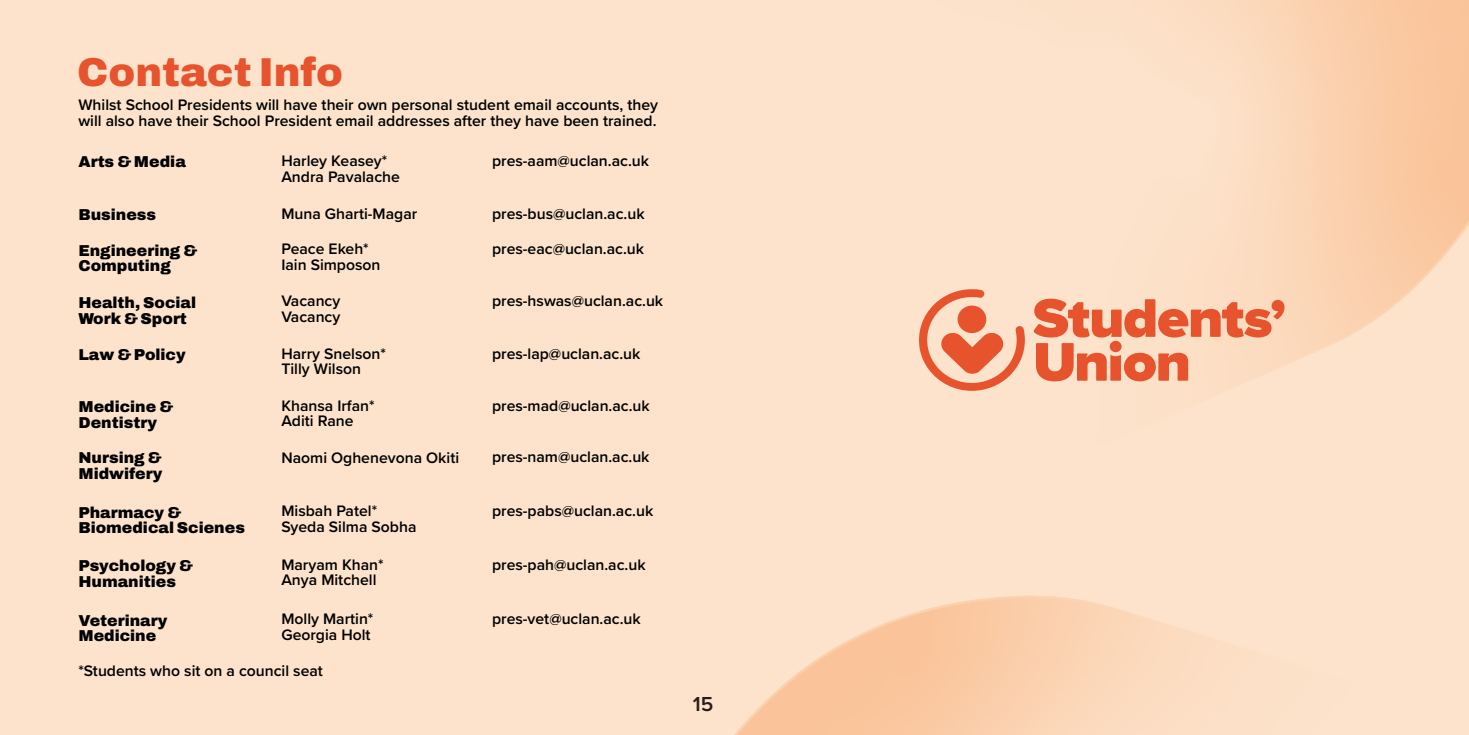
<style>
.page{position:relative;width:1469px;height:735px;background:#fff}
.page>*{position:absolute;margin:0;border:0;box-sizing:border-box;transform-origin:0 0}
.t1{font:600 40.25px "Archivo";color:#e7532c}
.t2{font:600 21px "Proxima Nova";color:#2b1b1e}
.t3{font:600 15.75px/15.8px "Proxima Nova";color:#000}
.t4{font:600 15.75px/15.8px "Archivo";color:#000}
</style>
<div class="page">
<img style="left:0;top:0;width:1468px;height:734px">
<svg style="left:916px;top:289px;width:108px;height:101px"></svg>
<div style="left:957px;top:305px;width:29px;height:28px;background:#e7532c;border-radius:50%"></div>
<svg style="left:1109px;top:340px;width:12px;height:12px"></svg>
<svg style="left:1036px;top:343px;width:152px;height:38px"></svg>
<svg style="left:1033px;top:298px;width:251px;height:39px"></svg>
<h1 class="t1" style="left:77px;top:42px;width:267px">Contact Info</h1>
<p class="t3" style="left:78px;top:97px;width:581px">Whilst School Presidents will have their own personal student email accounts, they will also have their School President email addresses after they have been trained.</p>
<p class="t4" style="left:78px;top:154px;width:109px">Arts &amp; Media</p>
<p class="t4" style="left:78px;top:207px;width:79px">Business</p>
<p class="t4" style="left:78px;top:242px;width:120px">Engineering &amp;<br>Computing</p>
<p class="t4" style="left:78px;top:294px;width:119px">Health, Social<br>Work &amp; Sport</p>
<p class="t4" style="left:78px;top:346px;width:109px">Law &amp; Policy</p>
<p class="t4" style="left:78px;top:398px;width:96px">Medicine &amp;<br>Dentistry</p>
<p class="t4" style="left:78px;top:449px;width:85px">Nursing &amp;<br>Midwifery</p>
<p class="t4" style="left:78px;top:504px;width:168px">Pharmacy &amp;<br>Biomedical Scienes</p>
<p class="t4" style="left:78px;top:557px;width:116px">Psychology &amp;<br>Humanities</p>
<p class="t4" style="left:78px;top:612px;width:90px">Veterinary<br>Medicine</p>
<p class="t3" style="left:281px;top:152px;width:120px">Harley Keasey*<br>Andra Pavalache</p>
<p class="t3" style="left:281px;top:205px;width:137px">Muna Gharti-Magar</p>
<p class="t3" style="left:281px;top:240px;width:101px">Peace Ekeh*<br>Iain Simposon</p>
<p class="t3" style="left:281px;top:292px;width:60px">Vacancy<br>Vacancy</p>
<p class="t3" style="left:281px;top:345px;width:106px">Harry Snelson*<br>Tilly Wilson</p>
<p class="t3" style="left:281px;top:397px;width:95px">Khansa Irfan*<br>Aditi Rane</p>
<p class="t3" style="left:281px;top:449px;width:179px">Naomi Oghenevona Okiti</p>
<p class="t3" style="left:281px;top:502px;width:137px">Misbah Patel*<br>Syeda Silma Sobha</p>
<p class="t3" style="left:281px;top:555px;width:104px">Maryam Khan*<br>Anya Mitchell</p>
<p class="t3" style="left:281px;top:610px;width:93px">Molly Martin*<br>Georgia Holt</p>
<p class="t3" style="left:78px;top:662px;width:246px">*Students who sit on a council seat</p>
<p class="t3" style="left:492px;top:152px;width:158px">pres-aam@uclan.ac.uk</p>
<p class="t3" style="left:492px;top:205px;width:154px">pres-bus@uclan.ac.uk</p>
<p class="t3" style="left:492px;top:240px;width:154px">pres-eac@uclan.ac.uk</p>
<p class="t3" style="left:492px;top:292px;width:173px">pres-hswas@uclan.ac.uk</p>
<p class="t3" style="left:492px;top:345px;width:150px">pres-lap@uclan.ac.uk</p>
<p class="t3" style="left:492px;top:397px;width:159px">pres-mad@uclan.ac.uk</p>
<p class="t3" style="left:492px;top:447px;width:159px">pres-nam@uclan.ac.uk</p>
<p class="t3" style="left:492px;top:502px;width:163px">pres-pabs@uclan.ac.uk</p>
<p class="t3" style="left:492px;top:555px;width:155px">pres-pah@uclan.ac.uk</p>
<p class="t3" style="left:492px;top:610px;width:150px">pres-vet@uclan.ac.uk</p>
<h2 class="t2" style="left:692px;top:688px;width:22px">15</h2>
</div>
